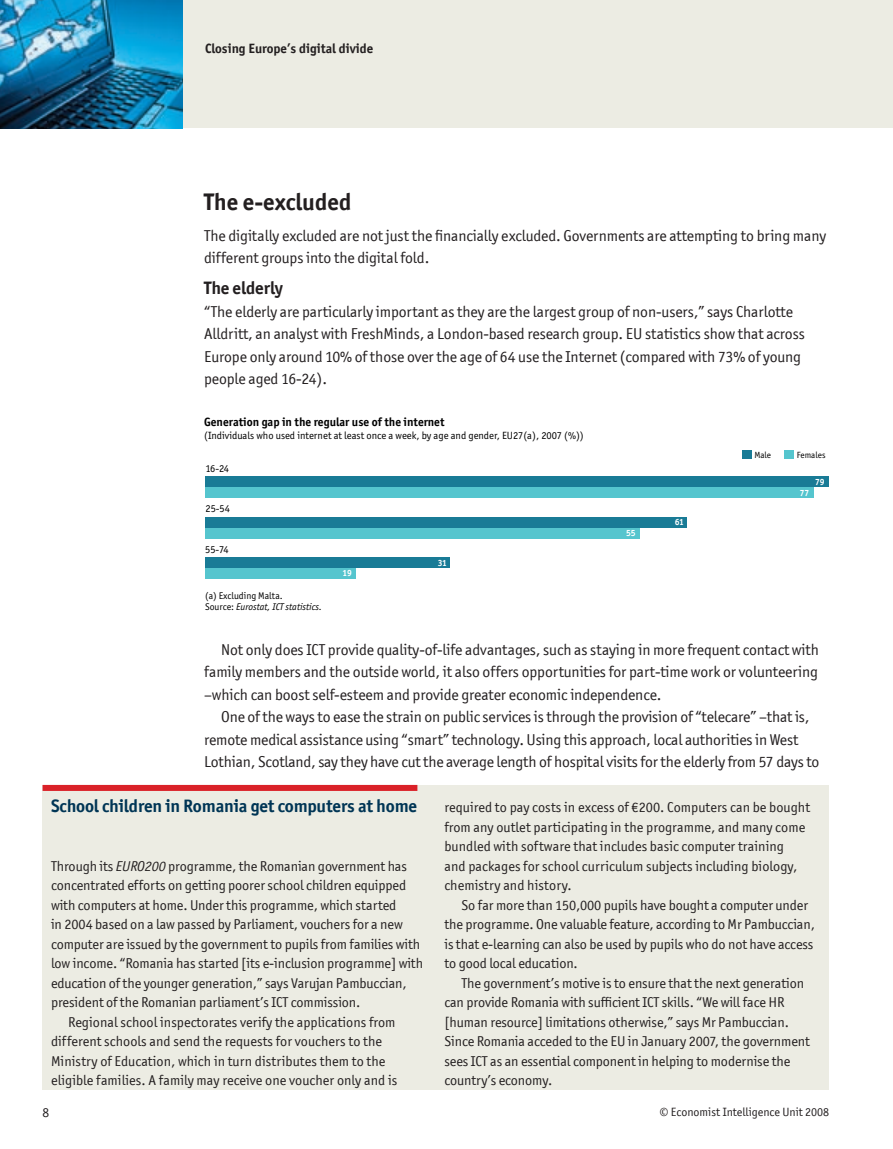
<style>
.page{position:relative;width:893px;height:1149px;background:#fff}
.page>*{position:absolute;margin:0;border:0;box-sizing:border-box;transform-origin:0 0}
.t1{font:700 24px "Officina San ITC";color:#231f20}
.t2{font:700 18px "Officina San ITC";letter-spacing:-.005em;color:#003555}
.t3{font:700 18px "Officina San ITC";letter-spacing:-.005em;color:#231f20}
.t4{font:15.75px/22.5px "Officina San ITC";letter-spacing:-.005em;color:#231f20}
.t5{font:14.25px/19.5px "Officina San ITC";letter-spacing:-.005em;color:#231f20}
.t6{font:700 13.5px "Officina San ITC";color:#231f20}
.t7{font:700 12px "Officina San ITC";color:#000}
.t8{font:12px "Officina San ITC";color:#231f20}
.t9{font:10.5px "Officina San ITC";color:#000}
.t10{font:9.75px/11.7px "Officina San ITC";color:#000}
.t11{font:700 9px "Officina San ITC";letter-spacing:-.035em;color:#fff}
.t12{font:9px "Officina San ITC";color:#000}
.s1{font-style:italic}
</style>
<div class="page">
<div style="left:0;top:0;width:893px;height:128px;background:#ecece3"></div>
<img style="left:0;top:0;width:183px;height:128px">
<div style="left:43px;top:784px;width:786px;height:305px;background:#ecece3"></div>
<div style="left:43px;top:784px;width:374px;height:6px;background:#da2128"></div>
<div style="left:205px;top:476px;width:624px;height:11px;background:#197b96"></div>
<div style="left:205px;top:516px;width:482px;height:11px;background:#197b96"></div>
<div style="left:205px;top:557px;width:245px;height:11px;background:#197b96"></div>
<div style="left:205px;top:487px;width:608px;height:11px;background:#55c5ce"></div>
<div style="left:205px;top:527px;width:434px;height:11px;background:#55c5ce"></div>
<div style="left:205px;top:568px;width:150px;height:11px;background:#55c5ce"></div>
<div style="left:742px;top:450px;width:10px;height:8px;background:#197b96"></div>
<div style="left:785px;top:450px;width:9px;height:8px;background:#55c5ce"></div>
<p class="t6" style="left:205px;top:40px;width:170px">Closing Europe’s digital divide</p>
<h1 class="t1" style="left:204px;top:186px;width:149px">The e-excluded</h1>
<p class="t4" style="left:204px;top:224px;width:623px">The digitally excluded are not just the financially excluded. Governments are attempting to bring many different groups into the digital fold.</p>
<p class="t3" style="left:204px;top:277px;width:80px">The elderly</p>
<p class="t4" style="left:204px;top:300px;width:602px">“The elderly are particularly important as they are the largest group of non-users,” says Charlotte Alldritt, an analyst with FreshMinds, a London-based research group. EU statistics show that across Europe only around 10% of those over the age of 64 use the Internet (compared with 73% of young people aged 16-24).</p>
<p class="t7" style="left:204px;top:414px;width:242px">Generation gap in the regular use of the internet</p>
<p class="t9" style="left:204px;top:429px;width:381px">(Individuals who used internet at least once a week, by age and gender, EU27(a), 2007 (%))</p>
<p class="t9" style="left:205px;top:462px;width:25px">16-24</p>
<p class="t9" style="left:206px;top:502px;width:26px">25-54</p>
<p class="t9" style="left:205px;top:543px;width:25px">55-74</p>
<p class="t10" style="left:205px;top:589px;width:119px">(a) Excluding Malta.<br>Source: <span class="s1">Eurostat, ICT statistics.</span></p>
<p class="t11" style="left:343px;top:567px;width:11px">19</p>
<p class="t11" style="left:438px;top:557px;width:11px">31</p>
<p class="t11" style="left:626px;top:527px;width:11px">55</p>
<p class="t11" style="left:675px;top:516px;width:11px">61</p>
<p class="t12" style="left:754px;top:449px;width:18px">Male</p>
<p class="t12" style="left:797px;top:449px;width:30px">Females</p>
<p class="t11" style="left:800px;top:487px;width:11px">77</p>
<p class="t11" style="left:815px;top:476px;width:11px">79</p>
<p class="t4" style="left:204px;top:637px;width:616px;text-align:justify;text-indent:17px">Not only does ICT provide quality-of-life advantages, such as staying in more frequent contact with family members and the outside world, it also offers opportunities for part-time work or volunteering –which can boost self-esteem and provide greater economic independence.</p>
<p class="t4" style="left:204px;top:705px;width:617px;text-indent:17px">One of the ways to ease the strain on public services is through the provision of “telecare” –that is, remote medical assistance using “smart” technology. Using this approach, local authorities in West<br>Lothian, Scotland, say they have cut the average length of hospital visits for the elderly from 57 days to</p>
<p class="t2" style="left:51px;top:794px;width:368px">School children in Romania get computers at home</p>
<p class="t5" style="left:51px;top:855px;width:357px">Through its <span class="s1">EURO200</span> programme, the Romanian government has</p>
<p class="t5" style="left:51px;top:875px;width:357px">concentrated efforts on getting poorer school children equipped</p>
<p class="t5" style="left:51px;top:894px;width:347px">with computers at home. Under this programme, which started</p>
<p class="t5" style="left:51px;top:914px;width:353px">in 2004 based on a law passed by Parliament, vouchers for a new</p>
<p class="t5" style="left:51px;top:933px;width:371px">computer are issued by the government to pupils from families with</p>
<p class="t5" style="left:51px;top:953px;width:374px">low income. “Romania has started [its e-inclusion programme] with</p>
<p class="t5" style="left:51px;top:972px;width:357px">education of the younger generation,” says Varujan Pambuccian,</p>
<p class="t5" style="left:51px;top:992px;width:311px">president of the Romanian parliament’s ICT commission.</p>
<p class="t5" style="left:68px;top:1011px;width:329px">Regional school inspectorates verify the applications from</p>
<p class="t5" style="left:51px;top:1031px;width:333px">different schools and send the requests for vouchers to the</p>
<p class="t5" style="left:51px;top:1050px;width:336px">Ministry of Education, which in turn distributes them to the</p>
<p class="t5" style="left:51px;top:1070px;width:348px">eligible families. A family may receive one voucher only and is</p>
<p class="t5" style="left:444px;top:797px;width:367px">required to pay costs in excess of €200. Computers can be bought from any outlet participating in the programme, and many come bundled with software that includes basic computer training<br>and packages for school curriculum subjects including biology, chemistry and history.</p>
<p class="t5" style="left:444px;top:894px;width:372px;text-indent:17px">So far more than 150,000 pupils have bought a computer under the programme. One valuable feature, according to Mr Pambuccian, is that e-learning can also be used by pupils who do not have access to good local education.</p>
<p class="t5" style="left:444px;top:972px;width:367px;text-indent:17px">The government’s motive is to ensure that the next generation can provide Romania with sufficient ICT skills. “We will face HR [human resource] limitations otherwise,” says Mr Pambuccian.<br>Since Romania acceded to the EU in January 2007, the government sees ICT as an essential component in helping to modernise the country’s economy.</p>
<p class="t8" style="left:660px;top:1104px;width:171px">© Economist Intelligence Unit 2008</p>
</div>
